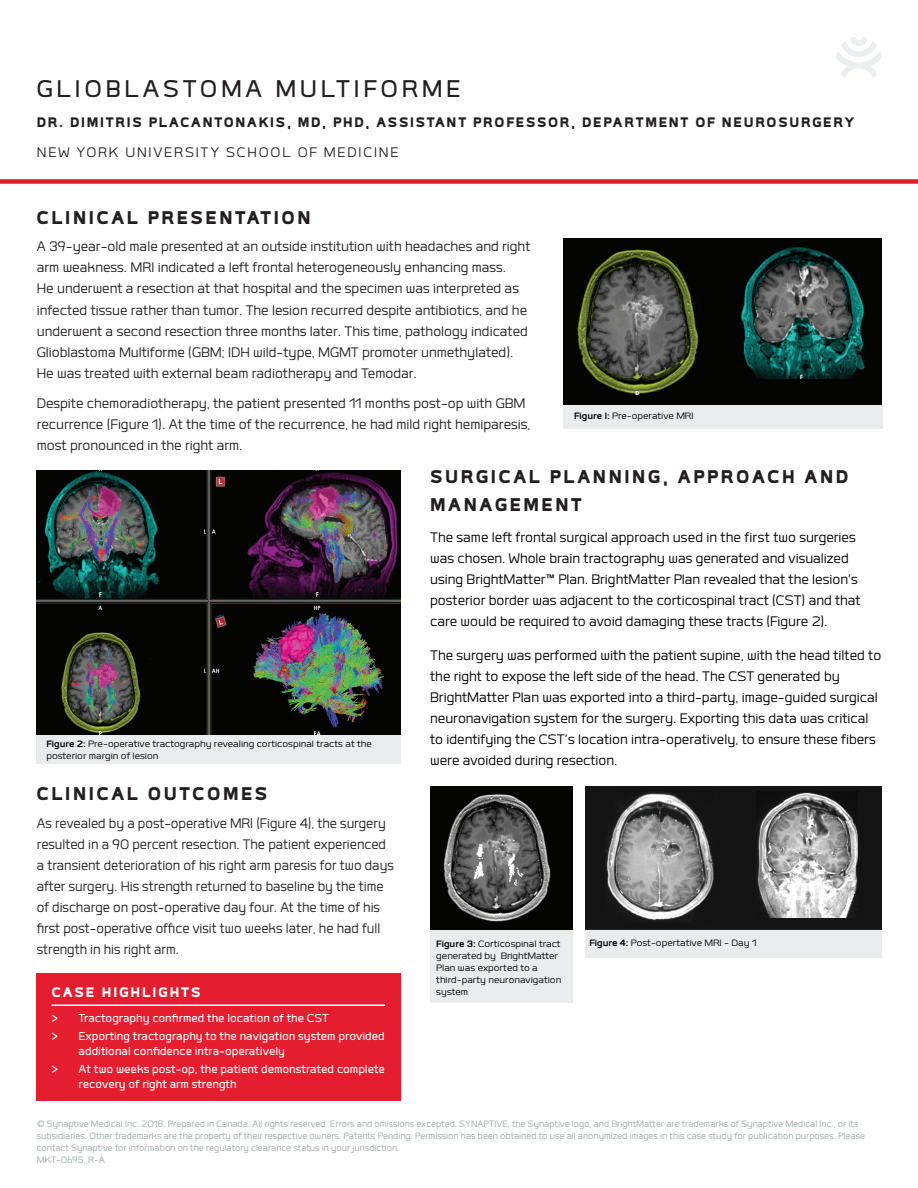
<style>
.page{position:relative;width:918px;height:1188px;background:#fff}
.page>*{position:absolute;margin:0;border:0;box-sizing:border-box;transform-origin:0 0}
.t1{font:31.5px "Labrador A Medium";letter-spacing:.12em;color:#231f20}
.t2{font:24px/28.8px "Labrador A Black";letter-spacing:.11em;color:#231f20}
.t3{font:18px/21px "Labrador A Regular";color:#000}
.t4{font:18px/21px "Labrador A Regular";color:#231f20}
.t5{font:18px/21px "Labrador A Regular";color:#231f20;scale:.96 1}
.t6{font:18px "Labrador A Black";letter-spacing:.1em;color:#231f20}
.t7{font:18px "Labrador A Regular";letter-spacing:.1em;color:#231f20}
.t8{font:18px "Labrador A Black";letter-spacing:.11em;color:#fff}
.t9{font:15px/18px "Labrador A Medium";color:#fff}
.t10{font:12px/12px "Labrador A Regular";color:#9da8aa}
.t11{font:12px/12px "Labrador A Regular";color:#000;scale:1.09 1}
.s1{font-family:"Labrador A Bold"}
</style>
<div class="page">
<svg style="left:836px;top:37px;width:46px;height:41px"></svg>
<div style="left:36px;top:734px;width:365px;height:30px;background:#e9ebec"></div>
<img style="left:36px;top:471px;width:365px;height:263px">
<div style="left:430px;top:930px;width:142px;height:73px;background:#e9ebec"></div>
<div style="left:430px;top:786px;width:142px;height:144px;background:#040503"></div>
<img style="left:443px;top:794px;width:107px;height:128px">
<div style="left:0;top:179px;width:918px;height:5px;background:#e41d2f"></div>
<div style="left:563px;top:404px;width:320px;height:24px;background:#e9ebec"></div>
<div style="left:563px;top:238px;width:319px;height:166px;background:#040503"></div>
<img style="left:577px;top:249px;width:122px;height:145px">
<img style="left:740px;top:248px;width:125px;height:130px">
<div style="left:586px;top:786px;width:296px;height:144px;background:#151414"></div>
<div style="left:586px;top:930px;width:296px;height:28px;background:#e9ebec"></div>
<img style="left:606px;top:792px;width:107px;height:129px">
<img style="left:757px;top:792px;width:101px;height:126px">
<div style="left:707px;top:906px;width:8px;height:12px;background:#151414"></div>
<hr style="left:854px;top:894px;width:4px;height:12px;background:#181818">
<div style="left:36px;top:974px;width:365px;height:127px;background:#e41d2f"></div>
<hr style="left:52px;top:1004px;width:333px;height:2px;background:#fff">
<h1 class="t1" style="left:37px;top:73px;width:425px">GLIOBLASTOMA MULTIFORME</h1>
<p class="t6" style="left:37px;top:113px;width:819px">DR. DIMITRIS PLACANTONAKIS, MD, PHD, ASSISTANT PROFESSOR, DEPARTMENT OF NEUROSURGERY</p>
<p class="t7" style="left:37px;top:143px;width:363px">NEW YORK UNIVERSITY SCHOOL OF MEDICINE</p>
<h2 class="t2" style="left:37px;top:202px;width:275px">CLINICAL PRESENTATION</h2>
<p class="t4" style="left:37px;top:236px;width:495px">A 39-year-old male presented at an outside institution with headaches and right arm weakness. MRI indicated a left frontal heterogeneously enhancing mass.<br>He underwent a resection at that hospital and the specimen was interpreted as infected tissue rather than tumor. The lesion recurred despite antibiotics, and he underwent a second resection three months later. This time, pathology indicated Glioblastoma Multiforme (GBM; IDH wild-type, MGMT promoter unmethylated).<br>He was treated with external beam radiotherapy and Temodar.</p>
<p class="t4" style="left:37px;top:392px;width:495px">Despite chemoradiotherapy, the patient presented 11 months post-op with GBM recurrence (Figure 1). At the time of the recurrence, he had mild right hemiparesis, most pronounced in the right arm.</p>
<p class="t11" style="left:574px;top:410px;width:111px"><span class="s1">Figure I:</span> Pre-operative MRI</p>
<p class="t11" style="left:46px;top:737px;width:300px"><span class="s1">Figure 2:</span> Pre-operative tractography revealing corticospinal tracts at the posterior margin of lesion</p>
<h2 class="t2" style="left:37px;top:778px;width:232px">CLINICAL OUTCOMES</h2>
<p class="t5" style="left:37px;top:812px;width:373px">As revealed by a post-operative MRI (Figure 4), the surgery resulted in a 90 percent resection. The patient experienced a transient deterioration of his right arm paresis for two days after surgery. His strength returned to baseline by the time of discharge on post-operative day four. At the time of his first post-operative office visit two weeks later, he had full strength in his right arm.</p>
<p class="t8" style="left:52px;top:982px;width:150px">CASE HIGHLIGHTS</p>
<p class="t9" style="left:52px;top:1009px;width:334px">&gt; Tractography confirmed the location of the CST<br>&gt; Exporting tractography to the navigation system provided</p>
<p class="t9" style="left:52px;top:1042px;width:335px;text-indent:27px">additional confidence intra-operatively<br>&gt; At two weeks post-op, the patient demonstrated complete</p>
<p class="t9" style="left:79px;top:1075px;width:160px">recovery of right arm strength</p>
<h2 class="t2" style="left:430px;top:461px;width:420px">SURGICAL PLANNING, APPROACH AND<br>MANAGEMENT</h2>
<p class="t3" style="left:430px;top:526px;width:432px">The same left frontal surgical approach used in the first two surgeries was chosen. Whole brain tractography was generated and visualized using BrightMatter™ Plan. BrightMatter Plan revealed that the lesion’s posterior border was adjacent to the corticospinal tract (CST) and that care would be required to avoid damaging these tracts (Figure 2).</p>
<p class="t3" style="left:430px;top:645px;width:453px">The surgery was performed with the patient supine, with the head tilted to the right to expose the left side of the head. The CST generated by BrightMatter Plan was exported into a third-party, image-guided surgical neuronavigation system for the surgery. Exporting this data was critical to identifying the CST’s location intra-operatively, to ensure these fibers were avoided during resection.</p>
<p class="t11" style="left:436px;top:937px;width:116px"><span class="s1">Figure 3:</span> Corticospinal tract generated by BrightMatter<br>Plan was exported to a third-party neuronavigation system</p>
<p class="t11" style="left:590px;top:937px;width:155px"><span class="s1">Figure 4:</span> Post-opertative MRI - Day 1</p>
<p class="t10" style="left:37px;top:1118px;width:830px">© Synaptive Medical Inc. 2018. Prepared in Canada. All rights reserved. Errors and omissions excepted. SYNAPTIVE, the Synaptive logo, and BrightMatter are trademarks of Synaptive Medical Inc., or its subsidiaries. Other trademarks are the property of their respective owners. Patents Pending. Permission has been obtained to use all anonymized images in this case study for publication purposes. Please contact Synaptive for information on the regulatory clearance status in your jurisdiction.<br>MKT-0695, R-A</p>
</div>
